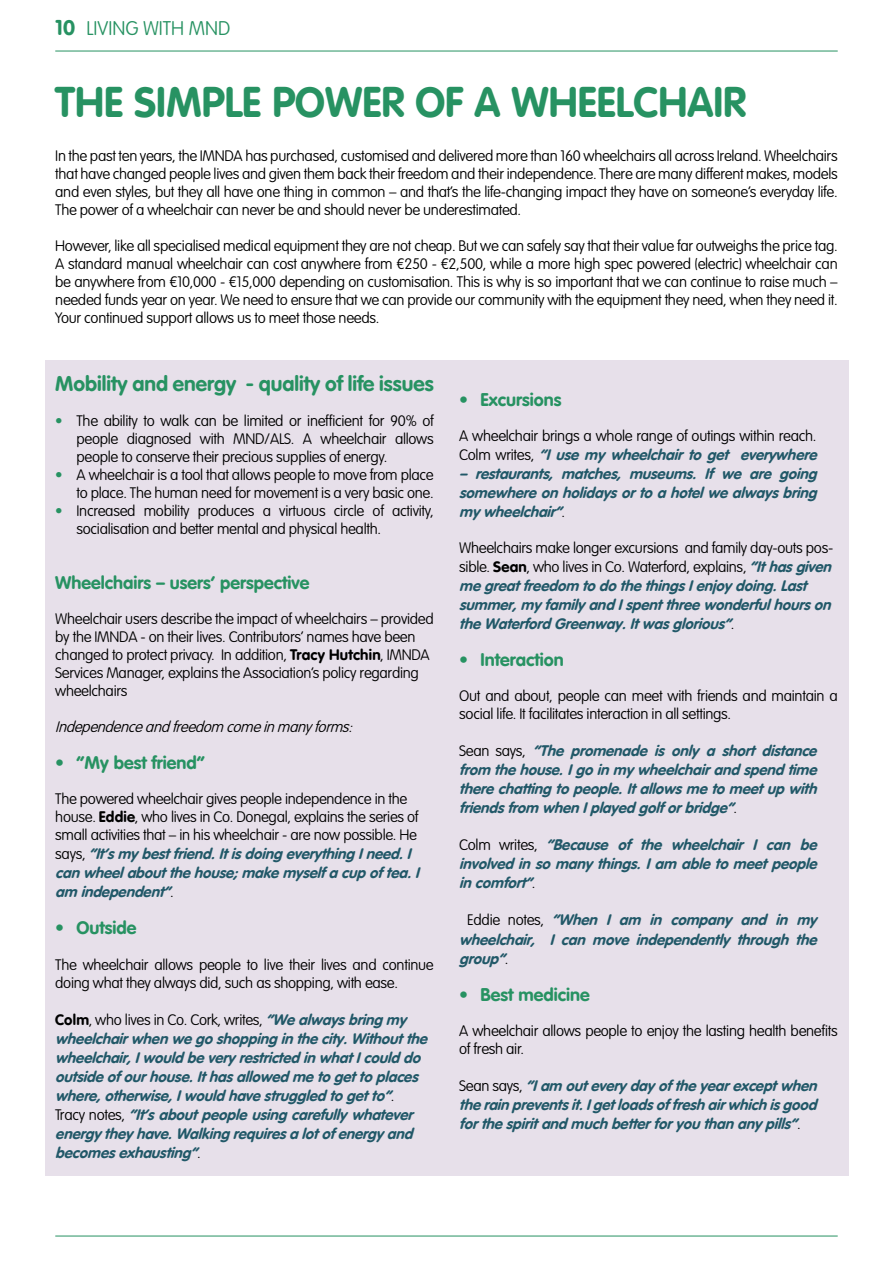
<style>
.page{position:relative;width:893px;height:1263px;background:#fff}
.page>*{position:absolute;margin:0;border:0;box-sizing:border-box;transform-origin:0 0}
.t1{font:42px "VAG Rounded Bold";color:#279262}
.t2{font:21px "VAG Rounded Bold";color:#279262}
.t3{font:100 19.5px "VAG Rounded Std";color:#279262}
.t4{font:18px "VAG Rounded Bold";color:#279262}
.t5{font:100 15px/18px "VAG Rounded Std";letter-spacing:-.02em;color:#000}
.t6{font:italic 15px/19px "VAG Rounded Bold";color:#215868}
.t7{font:italic 100 15px "VAG Rounded Std";color:#000}
.s1{font-family:"VAG Rounded Bold";font-weight:400;font-size:21px}
.s2{color:#279262}
.s3{font-family:"VAG Rounded Bold";font-weight:400}
.s4{font-family:"VAG Rounded Std";font-weight:100;font-style:normal;color:#000}
.s5{font-family:"VAG Rounded Bold";font-weight:400;font-style:italic;color:#215868}
</style>
<div class="page">
<hr style="left:55px;top:51px;width:783px;height:1px;background:#279262">
<hr style="left:55px;top:1236px;width:783px;height:1px;background:#279262">
<div style="left:45px;top:360px;width:803px;height:816px;background:#e7e0ea"></div>
<h3 class="t3" style="left:55px;top:17px;width:177px"><span class="s1">10</span> LIVING WITH MND</h3>
<h1 class="t1" style="left:55px;top:78px;width:692px">THE SIMPLE POWER OF A WHEELCHAIR</h1>
<p class="t5" style="left:55px;top:147px;width:784px;text-align:justify">In the past ten years, the IMNDA has purchased, customised and delivered more than 160 wheelchairs all across Ireland. Wheelchairs that have changed people lives and given them back their freedom and their independence. There are many different makes, models and even styles, but they all have one thing in common – and that’s the life-changing impact they have on someone’s everyday life.<br>The power of a wheelchair can never be and should never be underestimated.</p>
<p class="t5" style="left:55px;top:237px;width:784px;text-align:justify">However, like all specialised medical equipment they are not cheap. But we can safely say that their value far outweighs the price tag.<br>A standard manual wheelchair can cost anywhere from €250 - €2,500, while a more high spec powered (electric) wheelchair can be anywhere from €10,000 - €15,000 depending on customisation. This is why is so important that we can continue to raise much – needed funds year on year. We need to ensure that we can provide our community with the equipment they need, when they need it.<br>Your continued support allows us to meet those needs.</p>
<h2 class="t2" style="left:55px;top:371px;width:380px">Mobility and energy - quality of life issues</h2>
<p class="t5" style="left:77px;top:412px;width:359px;text-align:justify;text-indent:-21px"><span class="s2">•</span> The ability to walk can be limited or inefficient for 90% of people diagnosed with MND/ALS. A wheelchair allows people to conserve their precious supplies of energy.</p>
<p class="t5" style="left:55px;top:466px;width:380px;text-align:right"><span class="s2">•</span> A wheelchair is a tool that allows people to move from place to place. The human need for movement is a very basic one.</p>
<p class="t5" style="left:77px;top:502px;width:359px;text-indent:-21px"><span class="s2">•</span> Increased mobility produces a virtuous circle of activity, socialisation and better mental and physical health.</p>
<p class="t4" style="left:55px;top:572px;width:256px">Wheelchairs – users’ perspective</p>
<p class="t5" style="left:55px;top:610px;width:380px">Wheelchair users describe the impact of wheelchairs – provided by the IMNDA - on their lives. Contributors’ names have been changed to protect privacy. In addition, <span class="s3">Tracy Hutchin</span>, IMNDA Services Manager, explains the Association’s policy regarding wheelchairs</p>
<p class="t7" style="left:55px;top:718px;width:303px">Independenceandfreedom comeinmanyforms:</p>
<p class="t4" style="left:55px;top:752px;width:151px">• “My best friend”</p>
<p class="t5" style="left:55px;top:790px;width:365px">The powered wheelchair gives people independence in the house. <span class="s3">Eddie</span>, who lives in Co. Donegal, explains the series of small activities that – in his wheelchair - are now possible. He</p>
<p class="t6" style="left:55px;top:844px;width:365px"><span class="s4">s a y s ,</span> “It’smy bestfriend.ItisdoingeverythingI need.I canwheelaboutthehouse;makemyself acupof tea.I am independent”<span class="s4">.</span></p>
<p class="t4" style="left:55px;top:917px;width:83px">• Outside</p>
<p class="t5" style="left:55px;top:956px;width:380px">The wheelchair allows people to live their lives and continue doing what they always did, such as shopping, with ease.</p>
<p class="t5" style="left:55px;top:1011px;width:352px"><span class="s3">Colm</span>, who lives in Co. Cork, writes, <span class="s5">“Wealwaysbringmy</span></p>
<p class="t6" style="left:55px;top:1029px;width:378px">wheelchairwhenwegoshoppinginthecity .Withoutthe wheelchair,I wouldbevery restrictedinwhatI coulddo outsideof ourhouse.Ithasallowedmetogettoplaces where,otherwise,I wouldhavestruggledtogetto”<span class="s4">.<br>T r a c y n o t e s ,</span> “It’saboutpeopleusingcarefully whatever energy they have.Walkingrequiresalotof energy and becomesexhausting”<span class="s4">.</span></p>
<p class="t4" style="left:459px;top:389px;width:104px">• Excursions</p>
<p class="t5" style="left:459px;top:427px;width:359px">A wheelchair brings a whole range of outings within reach.</p>
<p class="t6" style="left:459px;top:445px;width:363px"><span class="s4">C o l m w r i t e s ,</span> “I use my wheelchair to get everywhere</p>
<p class="t6" style="left:459px;top:464px;width:363px;text-align:justify">– restaurants, matches, museums. If we are going somewhereonholidaysortoahotelwealwaysbring my wheelchair”<span class="s4">.</span></p>
<p class="t5" style="left:459px;top:538px;width:378px;line-height:19px">Wheelchairs make longer excursions and family day-outs pos&shy;sible. <span class="s3">Sean</span>, who lives in Co. Waterford, explains, <span class="s5">“Ithasgiven</span></p>
<p class="t6" style="left:459px;top:576px;width:377px">megreatfreedom todothethingsI enjoy doing.Last summer,my family andI spentthreewonderfulhourson theWaterfordGreenway .Itwasglorious”<span class="s4">.</span></p>
<p class="t4" style="left:459px;top:649px;width:106px">• I nteraction</p>
<p class="t5" style="left:459px;top:687px;width:380px">Out and about, people can meet with friends and maintain a social life. It facilitates interaction in all settings.</p>
<p class="t6" style="left:459px;top:741px;width:363px;text-align:justify"><span class="s4">S e a n s a y s ,</span> “The promenade is only a short distance from thehouse.I goinmy wheelchairandspendtime therechattingtopeople.Itallowsmetomeetupwith friendsfrom whenI playedgolf orbridge”<span class="s4">.</span></p>
<p class="t6" style="left:459px;top:835px;width:363px;text-align:justify"><span class="s4">C o l m w r i t e s ,</span> “Because of the wheelchair I can be involvedinsomany things.I am abletomeetpeople incomfort”<span class="s4">.</span></p>
<p class="t6" style="left:459px;top:910px;width:363px;text-indent:8px"><span class="s4">E d d i e n o t e s ,</span> “When I am in company and in my wheelchair, I can move independently through the group”<span class="s4">.</span></p>
<p class="t4" style="left:459px;top:984px;width:132px">• Best medicine</p>
<p class="t5" style="left:459px;top:1022px;width:380px">A wheelchair allows people to enjoy the lasting health benefits of fresh air.</p>
<p class="t6" style="left:459px;top:1076px;width:363px;text-align:justify"><span class="s4">S e a n s a y s ,</span> “I am outevery day of theyearexceptwhen therainpreventsit.I getloadsof freshairwhichisgood forthespiritandmuchbetterforyouthanany pills”<span class="s4">.</span></p>
</div>
